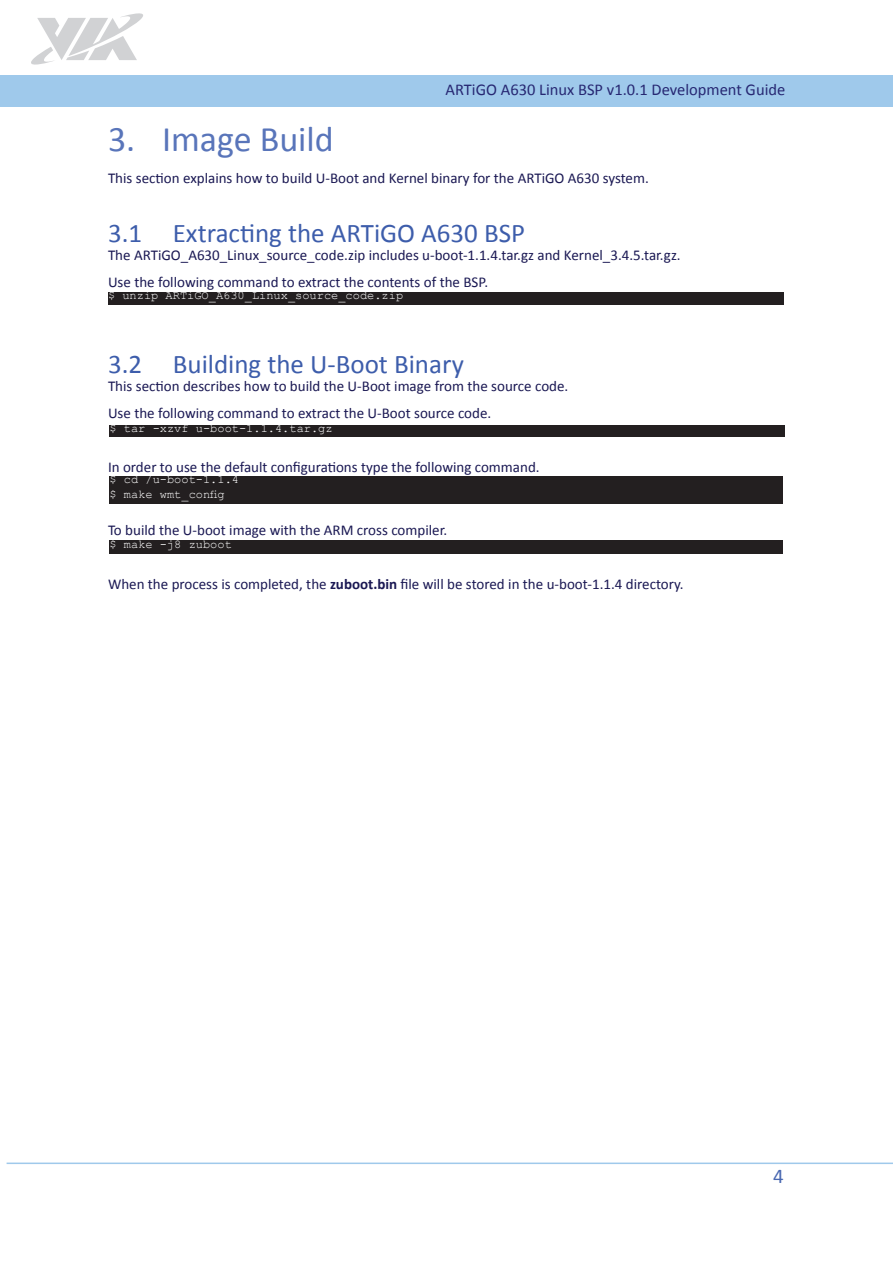
<style>
.page{position:relative;width:893px;height:1263px;background:#fff}
.page>*{position:absolute;margin:0;border:0;box-sizing:border-box;transform-origin:0 0}
.t1{font:36px "Calibri";color:#5975ba}
.t2{font:27px "Calibri";color:#3d5dab}
.t3{font:21px "Calibri";color:#4968b1}
.t4{font:16.5px "Calibri";color:#272873}
.Body_Text{font:15px "Calibri";color:#1a1853}
.Code_text{font:12px "Courier New";color:#fff}
.s1{font-weight:700}
</style>
<div class="page">
<svg style="left:31px;top:13px;width:112px;height:52px"></svg>
<hr style="left:7px;top:1162px;width:886px;height:2px;background:#9fc9eb">
<div style="left:108px;top:292px;width:675px;height:13px;background:#231f20"></div>
<div style="left:110px;top:425px;width:674px;height:12px;background:#231f20"></div>
<div style="left:110px;top:476px;width:673px;height:27px;background:#231f20"></div>
<div style="left:110px;top:540px;width:673px;height:14px;background:#231f20"></div>
<p class="t4" style="left:446px;top:79px;width:341px">ARTiGO A630 Linux BSP v1.0.1 Development Guide</p>
<p class="t1" style="left:108px;top:116px;width:227px">3. Image Build</p>
<p class="Body_Text" style="left:108px;top:168px;width:542px">This section explains how to build U-Boot and Kernel binary for the ARTiGO A630 system.</p>
<p class="t2" style="left:108px;top:216px;width:419px">3.1 Extracting the ARTiGO A630 BSP</p>
<p class="Body_Text" style="left:108px;top:246px;width:574px">The ARTiGO_A630_Linux_source_code.zip includes u-boot-1.1.4.tar.gz and Kernel_3.4.5.tar.gz.</p>
<p class="Body_Text" style="left:108px;top:273px;width:382px">Use the following command to extract the contents of the BSP.</p>
<p class="Code_text" style="left:108px;top:288px;width:297px">$ unzip ARTiGO_A630_Linux_source_code.zip</p>
<p class="t2" style="left:108px;top:347px;width:357px">3.2 Building the U-Boot Binary</p>
<p class="Body_Text" style="left:108px;top:377px;width:462px">This section describes how to build the U-Boot image from the source code.</p>
<p class="Body_Text" style="left:108px;top:404px;width:385px">Use the following command to extract the U-Boot source code.</p>
<p class="Code_text" style="left:110px;top:421px;width:225px">$ tar -xzvf u-boot-1.1.4.tar.gz</p>
<p class="Body_Text" style="left:108px;top:458px;width:433px">In order to use the default configurations type the following command.</p>
<p class="Code_text" style="left:110px;top:472px;width:131px">$ cd /u-boot-1.1.4</p>
<p class="Code_text" style="left:110px;top:487px;width:117px">$ make wmt_config</p>
<p class="Code_text" style="left:110px;top:537px;width:124px">$ make -j8 zuboot</p>
<p class="Body_Text" style="left:108px;top:521px;width:341px">To build the U-boot image with the ARM cross compiler.</p>
<p class="Body_Text" style="left:108px;top:575px;width:577px">When the process is completed, the <span class="s1">zuboot.bin</span> file will be stored in the u-boot-1.1.4 directory.</p>
<h3 class="t3" style="left:773px;top:1163px;width:12px">4</h3>
</div>
